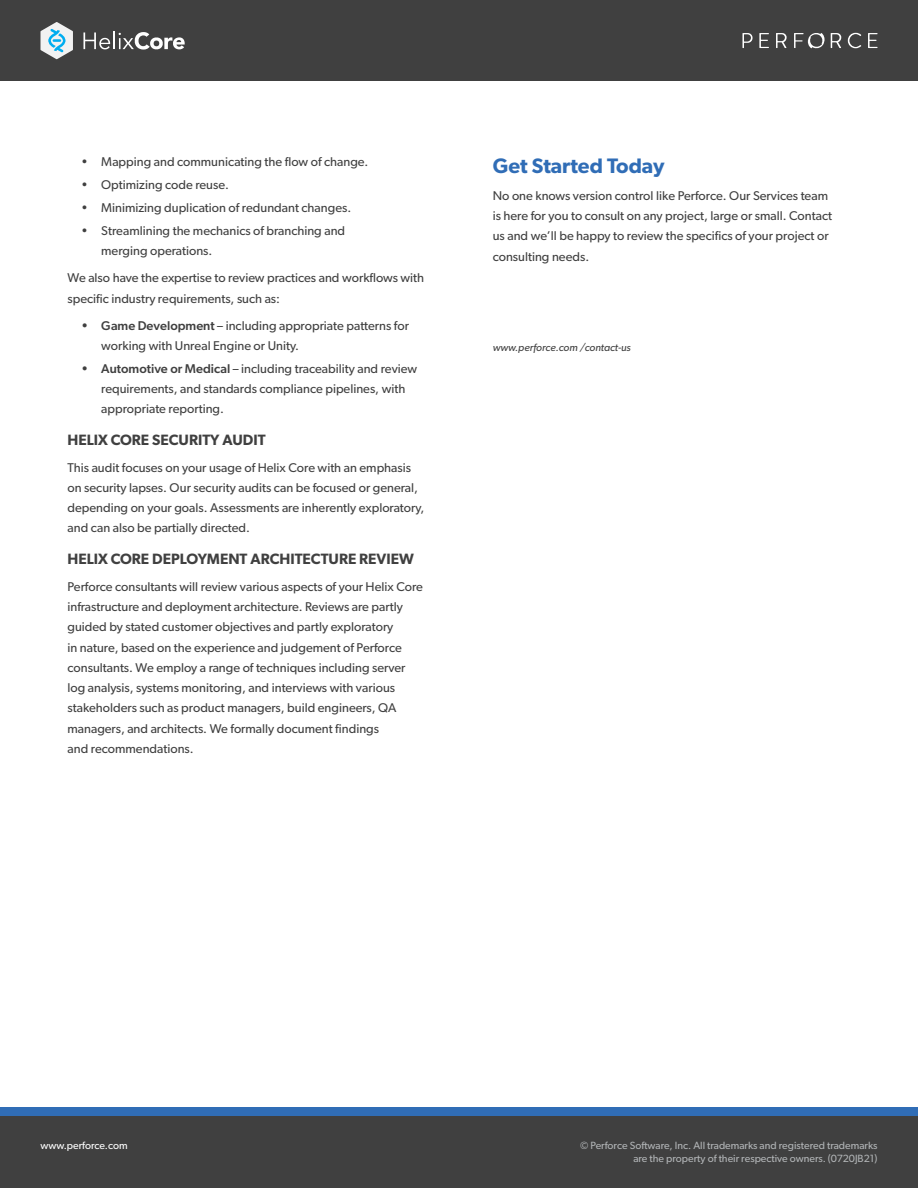
<style>
.page{position:relative;width:918px;height:1188px;background:#fff}
.page>*{position:absolute;margin:0;border:0;box-sizing:border-box;transform-origin:0 0}
.t1{font:600 21px "Gibson";color:#306db6}
.t2{font:600 15px "Gibson";color:#404040}
.t3{font:12.75px/20.2px "Gibson";color:#404040}
.t4{font:10.5px/13.5px "Gibson";color:#b1b4b6;text-align:right}
.t5{font:italic 10.5px "Gibson";color:#404040}
.t6{font:10.5px "Gibson";color:#fff}
.s1{font-weight:500}
</style>
<div class="page">
<div style="left:0;top:0;width:918px;height:81px;background:#404040"></div>
<div style="left:0;top:1115px;width:918px;height:73px;background:#404040"></div>
<div style="left:0;top:1107px;width:918px;height:8px;background:#306db6"></div>
<svg style="left:742px;top:33px;width:11px;height:15px"></svg>
<svg style="left:759px;top:33px;width:10px;height:15px"></svg>
<svg style="left:868px;top:33px;width:9px;height:15px"></svg>
<svg style="left:776px;top:33px;width:11px;height:15px"></svg>
<svg style="left:831px;top:33px;width:10px;height:15px"></svg>
<svg style="left:848px;top:33px;width:14px;height:15px"></svg>
<svg style="left:794px;top:33px;width:31px;height:16px"></svg>
<svg style="left:40px;top:22px;width:33px;height:37px"></svg>
<svg style="left:83px;top:31px;width:102px;height:19px"></svg>
<p class="t3" style="left:81px;top:151px;width:289px">• Mapping and communicating the flow of change.</p>
<p class="t3" style="left:81px;top:174px;width:149px">• Optimizing code reuse.</p>
<p class="t3" style="left:81px;top:197px;width:272px">• Minimizing duplication of redundant changes.</p>
<p class="t3" style="left:101px;top:220px;width:245px;text-indent:-20px">• Streamlining the mechanics of branching and merging operations.</p>
<p class="t3" style="left:67px;top:268px;width:358px">We also have the expertise to review practices and workflows with specific industry requirements, such as:</p>
<p class="t3" style="left:101px;top:315px;width:309px;text-indent:-20px"><span class="s1">• Game Development</span> – including appropriate patterns for working with Unreal Engine or Unity.</p>
<p class="t3" style="left:101px;top:358px;width:317px;text-indent:-20px"><span class="s1">• Automotive or Medical</span> – including traceability and review requirements, and standards compliance pipelines, with appropriate reporting.</p>
<p class="t2" style="left:68px;top:431px;width:200px">HELIX CORE SECURITY AUDIT</p>
<p class="t3" style="left:68px;top:457px;width:358px">This audit focuses on your usage of Helix Core with an emphasis on security lapses. Our security audits can be focused or general, depending on your goals. Assessments are inherently exploratory, and can also be partially directed.</p>
<p class="t2" style="left:68px;top:550px;width:348px">HELIX CORE DEPLOYMENT ARCHITECTURE REVIEW</p>
<p class="t3" style="left:68px;top:576px;width:357px">Perforce consultants will review various aspects of your Helix Core infrastructure and deployment architecture. Reviews are partly guided by stated customer objectives and partly exploratory<br>in nature, based on the experience and judgement of Perforce consultants. We employ a range of techniques including server log analysis, systems monitoring, and interviews with various stakeholders such as product managers, build engineers, QA managers, and architects. We formally document findings<br>and recommendations.</p>
<h1 class="t1" style="left:493px;top:153px;width:173px">Get Started Today</h1>
<p class="t3" style="left:493px;top:185px;width:341px">No one knows version control like Perforce. Our Services team is here for you to consult on any project, large or small. Contact us and we’ll be happy to review the specifics of your project or consulting needs.</p>
<p class="t5" style="left:493px;top:341px;width:140px">www.perforce.com /contact-us</p>
<p class="t6" style="left:40px;top:1139px;width:89px">www.perforce.com</p>
<p class="t4" style="left:580px;top:1138px;width:299px">© Perforce Software, Inc. All trademarks and registered trademarks are the property of their respective owners. (0720JB21)</p>
</div>
